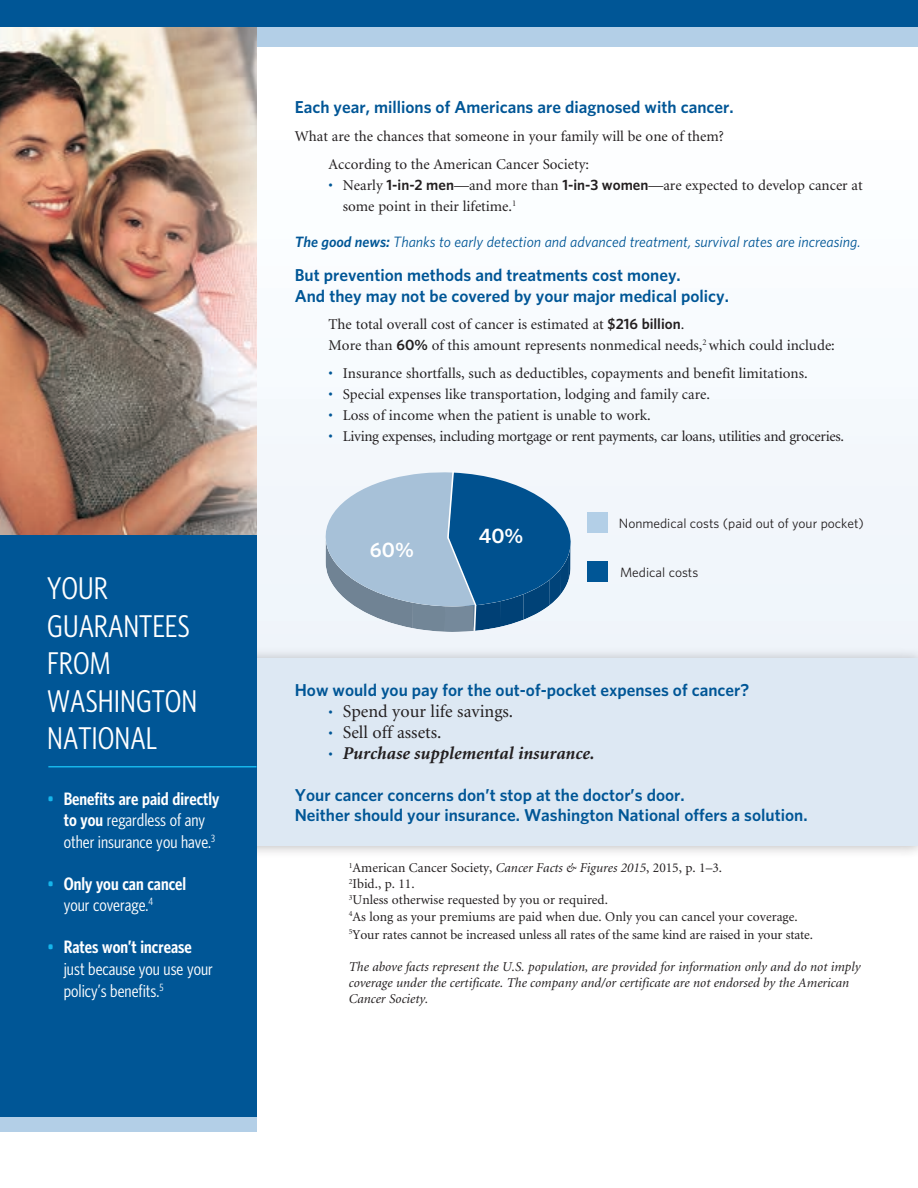
<style>
.page{position:relative;width:918px;height:1188px;background:#fff}
.page>*{position:absolute;margin:0;border:0;box-sizing:border-box;transform-origin:0 0}
.t1{font:31.5px/37.5px "Whitney Condensed";color:#fff}
.t2{font:600 21px "Whitney";color:#fff}
.t3{font:18px/21.6px "Whitney Condensed";color:#fff}
.t4{font:18px "Minion";color:#231f20}
.t5{font:italic 700 18px "Minion";color:#231f20}
.t6{font:600 18px/21.6px "Whitney Condensed";color:#fff}
.t7{font:600 17.25px/20.7px "Whitney";color:#005696}
.t8{font:15px/21px "Minion";color:#231f20}
.t9{font:italic 15px "Whitney";color:#005696}
.t10{font:15px "Minion";letter-spacing:-.02em;color:#231f20}
.t11{font:13.5px/16.2px "Minion";color:#231f20}
.t12{font:italic 13.5px/16.2px "Minion";color:#231f20}
.t13{font:13.5px "Whitney";color:#231f20}
.s1{font-weight:500;color:#16b6eb}
.s2{font-weight:600}
.s3{font-weight:400}
.s4{color:#005696}
.s5{font-family:"Whitney";font-weight:600}
.s6{font-size:15px;color:#005696}
.s7{font-weight:400;font-style:normal;font-size:15px;color:#005696}
.s8{font-style:italic}
</style>
<div class="page">
<div style="left:220px;top:37px;width:698px;height:679px;background:#f8fbfe"></div>
<div style="left:172px;top:646px;width:746px;height:212px;background:#231f20;opacity:.3"></div>
<div style="left:184px;top:658px;width:734px;height:188px;background:#dde8f3"></div>
<div style="left:587px;top:512px;width:21px;height:21px;background:#b3cfe7"></div>
<div style="left:587px;top:561px;width:21px;height:20px;background:#005696"></div>
<svg style="left:326px;top:472px;width:245px;height:160px"></svg>
<div style="left:0;top:23px;width:918px;height:24px;background:#b3cfe7"></div>
<img style="left:0;top:27px;width:256px;height:508px">
<div style="left:0;top:0;width:918px;height:27px;background:#005696"></div>
<div style="left:0;top:535px;width:256px;height:590px;background:#005696"></div>
<hr style="left:48px;top:766px;width:208px;height:1px;background:#16b6eb">
<div style="left:0;top:1118px;width:256px;height:14px;background:#b3cfe7"></div>
<h1 class="t1" style="left:47px;top:569px;width:152px">YOUR<br>GUARANTEES<br>FROM<br>WASHINGTON<br>NATIONAL</h1>
<p class="t3" style="left:64px;top:788px;width:157px;text-indent:-17px"><span class="s1">•</span> <span class="s2">Benefits are paid directly to you</span> regardless of any other insurance you have.<sup>3</sup></p>
<p class="t6" style="left:64px;top:873px;width:124px;text-indent:-17px"><span class="s1">•</span> Only you can cancel <span class="s3">your coverage.</span><sup>4</sup></p>
<p class="t3" style="left:64px;top:936px;width:150px;text-indent:-17px"><span class="s1">•</span> <span class="s2">Rates won’t increase </span>just because you use your policy’s benefits.<sup>5</sup></p>
<p class="t7" style="left:295px;top:97px;width:440px">Each year, millions of Americans are diagnosed with cancer.</p>
<p class="t8" style="left:329px;top:123px;width:397px;line-height:27.8px;text-indent:-34px">What are the chances that someone in your family will be one of them?<br>According to the American Cancer Society:</p>
<p class="t8" style="left:343px;top:175px;width:521px;text-indent:-14px"><span class="s4">•</span> Nearly <span class="s5">1-in-2 men</span>—and more than <span class="s5">1-in-3 women</span>—are expected to develop cancer at some point in their lifetime.<sup>1</sup></p>
<p class="t9" style="left:295px;top:232px;width:568px"><span class="s2">The good news:</span> Thanks to early detection and advanced treatment, survival rates are increasing.</p>
<p class="t7" style="left:295px;top:264px;width:436px">But prevention methods and treatments cost money.<br>And they may not be covered by your major medical policy.</p>
<p class="t8" style="left:329px;top:315px;width:508px">The total overall cost of cancer is estimated at <span class="s5">$216 billion</span>.<br>More than <span class="s5">60%</span> of this amount represents nonmedical needs,<sup>2</sup> which could include:</p>
<p class="t8" style="left:329px;top:363px;width:481px"><span class="s4">•</span> Insurance shortfalls, such as deductibles, copayments and benefit limitations.</p>
<p class="t8" style="left:329px;top:384px;width:383px"><span class="s4">•</span> Special expenses like transportation, lodging and family care.</p>
<p class="t8" style="left:329px;top:405px;width:324px"><span class="s4">•</span> Loss of income when the patient is unable to work.</p>
<p class="t10" style="left:329px;top:429px;width:517px"><span class="s4">•</span> Living expenses, including mortgage or rent payments, car loans, utilities and groceries.</p>
<h2 class="t2" style="left:370px;top:537px;width:45px">60%</h2>
<h2 class="t2" style="left:479px;top:523px;width:46px">40%</h2>
<p class="t13" style="left:619px;top:515px;width:247px">Nonmedical costs (paid out of your pocket)</p>
<p class="t13" style="left:620px;top:564px;width:80px">Medical costs</p>
<p class="t7" style="left:295px;top:680px;width:456px">How would you pay for the out-of-pocket expenses of cancer?</p>
<p class="t4" style="left:329px;top:703px;width:186px"><span class="s6">•</span> Spend your life savings.</p>
<p class="t4" style="left:329px;top:724px;width:114px"><span class="s6">•</span> Sell off assets.</p>
<p class="t5" style="left:329px;top:744px;width:268px"><span class="s7">•</span> Purchase supplemental insurance.</p>
<p class="t7" style="left:295px;top:784px;width:514px">Your cancer concerns don’t stop at the doctor’s door.<br>Neither should your insurance. Washington National offers a solution.</p>
<p class="t11" style="left:349px;top:860px;width:450px"><sup>1</sup>American Cancer Society, <span class="s8">Cancer Facts &amp; Figures 2015</span>, 2015, p. 1–3.<br><sup>2</sup>Ibid., p. 11.<br><sup>3</sup>Unless otherwise requested by you or required.<br><sup>4</sup>As long as your premiums are paid when due. Only you can cancel your coverage.</p>
<p class="t11" style="left:349px;top:927px;width:466px"><sup>5</sup>Your rates cannot be increased unless all rates of the same kind are raised in your state.</p>
<p class="t12" style="left:349px;top:959px;width:513px">The above facts represent the U.S. population, are provided for information only and do not imply coverage under the certificate. The company and/or certificate are not endorsed by the American<br>Cancer Society.</p>
</div>
